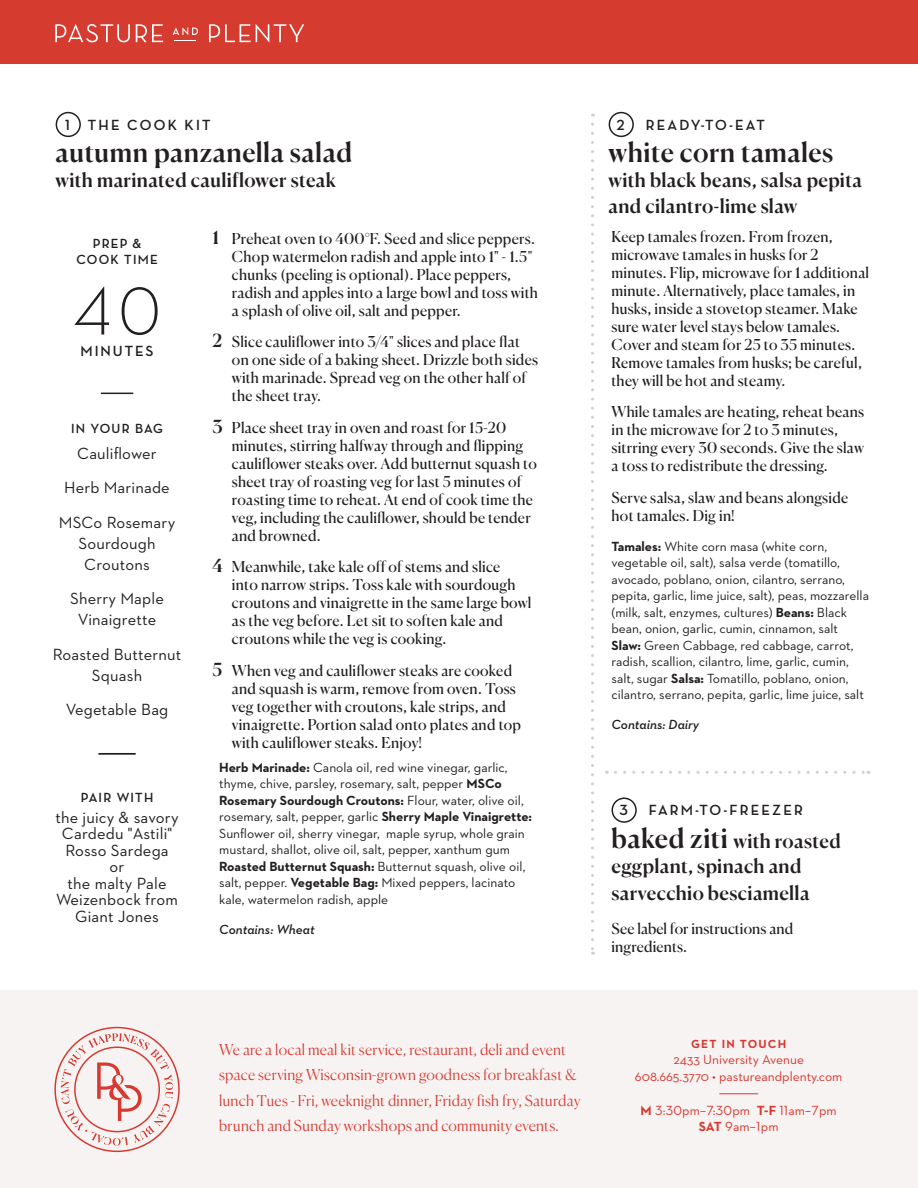
<style>
.page{position:relative;width:918px;height:1188px;background:#fff}
.page>*{position:absolute;margin:0;border:0;box-sizing:border-box;transform-origin:0 0}
.t1{font:300 69px "Neutraface 2 Text";color:#231f20}
.t2{font:500 27px "Canela";letter-spacing:.015em;color:#231f20}
.t3{font:500 19.5px/26.2px "Canela";letter-spacing:.015em;color:#231f20}
.List_of_Ingredients{font:16.5px/16.5px "Neutraface 2 Text";letter-spacing:.01em;color:#231f20;text-align:center}
.t4{font:15px/18px "Canela";letter-spacing:.015em;color:#231f20}
.t5{font:300 15px/25.5px "Canela";letter-spacing:.015em;color:#d73830}
.t6{font:700 15px "Neutraface Display";letter-spacing:.145em;color:#231f20}
.t7{font:13.5px/16.5px "Neutraface 2 Text";color:#231f20}
.t8{font:13.5px "Neutraface 2 Text";color:#d73830}
.List_of_Ingredients-2{font:700 13.5px/16.2px "Neutraface Display";letter-spacing:.09em;color:#231f20;text-align:center}
.t9{font:italic 600 13.5px "Neutraface 2 Text";color:#231f20}
.t10{font:700 12px "Neutraface 2 Text";letter-spacing:.1em;color:#d73830}
.s1{font-weight:500;font-size:18px}
.s2{font-weight:700}
.s3{font-size:27px}
</style>
<div class="page">
<div style="left:0;top:991px;width:918px;height:197px;background:#f7f3f2"></div>
<div style="left:0;top:0;width:918px;height:64px;background:#d63b30"></div>
<svg style="left:55px;top:24px;width:75px;height:18px"></svg>
<svg style="left:136px;top:24px;width:27px;height:18px"></svg>
<svg style="left:173px;top:27px;width:25px;height:14px"></svg>
<svg style="left:209px;top:24px;width:95px;height:19px"></svg>
<svg style="left:54px;top:1027px;width:126px;height:125px"></svg>
<hr style="left:719px;top:1093px;width:39px;height:1px;background:#d63b30">
<div style="left:56px;top:112px;width:25px;height:25px;border:2px solid #231f20;border-radius:50%"></div>
<div style="left:609px;top:112px;width:25px;height:25px;border:2px solid #231f20;border-radius:50%"></div>
<div style="left:612px;top:798px;width:25px;height:25px;border:2px solid #231f20;border-radius:50%"></div>
<svg style="left:591px;top:124px;width:3px;height:831px"></svg>
<hr style="left:101px;top:393px;width:32px;height:1px;background:#231f20">
<hr style="left:98px;top:753px;width:38px;height:2px;background:#231f20">
<svg style="left:615px;top:771px;width:254px;height:3px"></svg>
<p class="t6" style="left:65px;top:116px;width:6px">1</p>
<p class="t6" style="left:88px;top:116px;width:124px">THE COOK KIT</p>
<p class="t2" style="left:56px;top:131px;width:298px">autumn panzanella salad</p>
<p class="t3" style="left:56px;top:166px;width:282px">with marinated cauliflower steak</p>
<p class="List_of_Ingredients-2" style="left:76px;top:236px;width:83px">PREP &amp;<br>COOK TIME</p>
<p class="t1" style="left:73px;top:268px;width:90px">40</p>
<p class="t6" style="left:81px;top:343px;width:75px">MINUTES</p>
<p class="List_of_Ingredients-2" style="left:71px;top:421px;width:94px">IN YOUR BAG</p>
<p class="List_of_Ingredients" style="left:77px;top:445px;width:81px">Cauliflower</p>
<p class="List_of_Ingredients" style="left:64px;top:479px;width:107px">Herb Marinade</p>
<p class="List_of_Ingredients" style="left:59px;top:511px;width:118px;line-height:21px">MSCo Rosemary<br>Sourdough<br>Croutons</p>
<p class="List_of_Ingredients" style="left:70px;top:588px;width:95px;line-height:21px">Sherry Maple<br>Vinaigrette</p>
<p class="List_of_Ingredients" style="left:53px;top:643px;width:130px;line-height:21px">Roasted Butternut<br>Squash</p>
<p class="List_of_Ingredients" style="left:66px;top:701px;width:104px">Vegetable Bag</p>
<p class="List_of_Ingredients-2" style="left:81px;top:790px;width:74px">PAIR WITH</p>
<p class="List_of_Ingredients" style="left:55px;top:809px;width:125px">the juicy &amp; savory<br>Cardedu "Astili"<br>Rosso Sardega<br>or<br>the malty Pale<br>Weizenbock from<br>Giant Jones</p>
<p class="t4" style="left:232px;top:228px;width:307px;text-indent:-19px"><span class="s1">1</span> Preheat oven to 400°F. Seed and slice peppers.<br>Chop watermelon radish and apple into 1" - 1.5" chunks (peeling is optional). Place peppers, radish and apples into a large bowl and toss with a splash of olive oil, salt and pepper.</p>
<p class="t4" style="left:232px;top:332px;width:308px;text-indent:-19px"><span class="s1">2</span> Slice cauliflower into 3/4" slices and place flat on one side of a baking sheet. Drizzle both sides with marinade. Spread veg on the other half of the sheet tray.</p>
<p class="t4" style="left:232px;top:417px;width:306px;text-indent:-19px"><span class="s1">3</span> Place sheet tray in oven and roast for 15-20 minutes, stirring halfway through and flipping cauliflower steaks over. Add butternut squash to sheet tray of roasting veg for last 5 minutes of roasting time to reheat. At end of cook time the veg, including the cauliflower, should be tender and browned.</p>
<p class="t4" style="left:232px;top:557px;width:301px;text-indent:-19px"><span class="s1">4</span> Meanwhile, take kale off of stems and slice<br>into narrow strips. Toss kale with sourdough croutons and vinaigrette in the same large bowl as the veg before. Let sit to soften kale and croutons while the veg is cooking.</p>
<p class="t4" style="left:232px;top:660px;width:291px;text-indent:-19px"><span class="s1">5</span> When veg and cauliflower steaks are cooked and squash is warm, remove from oven. Toss veg together with croutons, kale strips, and vinaigrette. Portion salad onto plates and top with cauliflower steaks. Enjoy!</p>
<p class="t7" style="left:219px;top:759px;width:314px"><span class="s2">Herb Marinade:</span> Canola oil, red wine vinegar, garlic, thyme, chive, parsley, rosemary, salt, pepper <span class="s2">MSCo Rosemary Sourdough Croutons:</span> Flour, water, olive oil, rosemary, salt, pepper, garlic <span class="s2">Sherry Maple Vinaigrette:<br></span>Sunflower oil, sherry vinegar, maple syrup, whole grain mustard, shallot, olive oil, salt, pepper, xanthum gum <span class="s2">Roasted Butternut Squash:</span> Butternut squash, olive oil, salt, pepper. <span class="s2">Vegetable Bag:</span> Mixed peppers, lacinato kale, watermelon radish, apple</p>
<p class="t9" style="left:219px;top:921px;width:97px">Contains: Wheat</p>
<p class="t6" style="left:617px;top:116px;width:10px">2</p>
<p class="t6" style="left:646px;top:116px;width:120px">READY-TO-EAT</p>
<p class="t2" style="left:609px;top:131px;width:226px">white corn tamales</p>
<p class="t3" style="left:609px;top:166px;width:255px;line-height:25.5px">with black beans, salsa pepita and cilantro-lime slaw</p>
<p class="t4" style="left:612px;top:226px;width:259px">Keep tamales frozen. From frozen, microwave tamales in husks for 2 minutes. Flip, microwave for 1 additional minute. Alternatively, place tamales, in husks, inside a stovetop steamer. Make sure water level stays below tamales.<br>Cover and steam for 25 to 35 minutes.<br>Remove tamales from husks; be careful, they will be hot and steamy.</p>
<p class="t4" style="left:612px;top:402px;width:254px">While tamales are heating, reheat beans in the microwave for 2 to 3 minutes, sitrring every 30 seconds. Give the slaw a toss to redistribute the dressing.</p>
<p class="t4" style="left:612px;top:487px;width:238px">Serve salsa, slaw and beans alongside hot tamales. Dig in!</p>
<p class="t7" style="left:612px;top:538px;width:259px"><span class="s2">Tamales:</span> White corn masa (white corn, vegetable oil, salt), salsa verde (tomatillo, avocado, poblano, onion, cilantro, serrano, pepita, garlic, lime juice, salt), peas, mozzarella (milk, salt, enzymes, cultures) <span class="s2">Beans:</span> Black bean, onion, garlic, cumin, cinnamon, salt <span class="s2">Slaw:</span> Green Cabbage, red cabbage, carrot, radish, scallion, cilantro, lime, garlic, cumin, salt, sugar <span class="s2">Salsa:</span> Tomatillo, poblano, onion, cilantro, serrano, pepita, garlic, lime juice, salt</p>
<p class="t9" style="left:612px;top:716px;width:89px">Contains: Dairy</p>
<p class="t6" style="left:619px;top:802px;width:10px">3</p>
<p class="t6" style="left:649px;top:802px;width:156px">FARM-TO-FREEZER</p>
<p class="t3" style="left:612px;top:826px;width:231px"><span class="s3">baked ziti</span> with roasted eggplant, spinach and sarvecchio besciamella</p>
<p class="t4" style="left:612px;top:918px;width:183px">See label for instructions and ingredients.</p>
<p class="t5" style="left:219px;top:1035px;width:363px">We are a local meal kit service, restaurant, deli and event space serving Wisconsin-grown goodness for breakfast &amp; lunch Tues - Fri, weeknight dinner, Friday fish fry, Saturday brunch and Sunday workshops and community events.</p>
<p class="t10" style="left:691px;top:1037px;width:97px">GET IN TOUCH</p>
<p class="t8" style="left:673px;top:1051px;width:132px">2433 University Avenue</p>
<p class="t8" style="left:635px;top:1068px;width:209px">608.665.3770 • pastureandplenty.com</p>
<p class="t8" style="left:641px;top:1102px;width:198px"><span class="s2">M</span> 3:30pm–7:30pm <span class="s2">T-F</span> 11am–7pm</p>
<p class="t8" style="left:699px;top:1118px;width:81px"><span class="s2">SAT</span> 9am–1pm</p>
</div>
